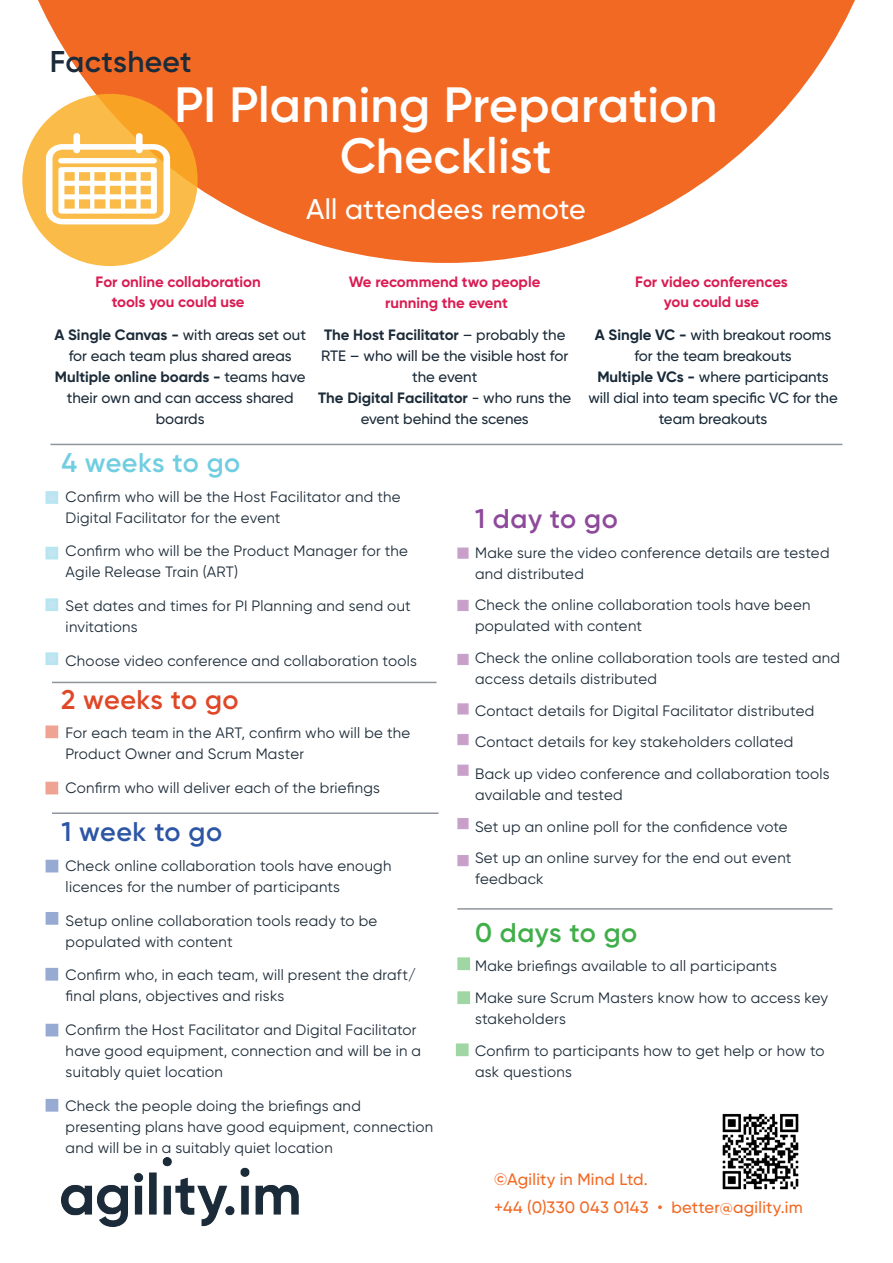
<style>
.page{position:relative;width:893px;height:1263px;background:#fff}
.page>*{position:absolute;margin:0;border:0;box-sizing:border-box;transform-origin:0 0}
.t1{font:600 49.5px/51px "Gilroy";letter-spacing:.005em;color:#fff;text-align:center}
.t2{font:600 30px "Gilroy";letter-spacing:.01em;color:#1c2b39}
.t3{font:500 28.5px "Gilroy";letter-spacing:.01em;color:#fff}
.t4{font:600 27px "Gilroy";letter-spacing:.01em;color:#71cee1}
.t5{font:600 27px "Gilroy";letter-spacing:.01em;color:#e04726}
.t6{font:600 27px "Gilroy";letter-spacing:.02em;color:#40ae49}
.t7{font:600 27px "Gilroy";letter-spacing:.02em;color:#2d56a5}
.t8{font:600 27px "Gilroy";letter-spacing:.02em;color:#8e499b}
.t9{font:500 16.5px "Gilroy";letter-spacing:.015em;color:#f26924}
.t10{font:15px/21px "Gilroy";letter-spacing:.02em;color:#1c2b38}
.t11{font:500 15px/21px "Gilroy";color:#1c2b38;text-align:center}
.t12{font:500 15px/21px "Gilroy";color:#172938;text-align:center}
.t13{font:700 15px "Gilroy";color:#d91c52}
.s1{font-weight:700}
</style>
<div class="page">
<svg style="left:22px;top:0;width:833px;height:263px;fill:#f26924"></svg>
<img style="left:61px;top:1157px;width:238px;height:69px">
<hr style="left:52px;top:682px;width:385px;height:1px;background:#8e959c">
<div style="left:45px;top:491px;width:13px;height:13px;background:#b8e6f0"></div>
<div style="left:45px;top:547px;width:13px;height:12px;background:#bae6f0"></div>
<div style="left:45px;top:598px;width:13px;height:13px;background:#b8e6f0"></div>
<div style="left:46px;top:860px;width:12px;height:12px;background:#96aad2"></div>
<div style="left:46px;top:912px;width:12px;height:13px;background:#96aad2"></div>
<div style="left:45px;top:968px;width:13px;height:12px;background:#96aad2"></div>
<div style="left:46px;top:1024px;width:12px;height:12px;background:#96aad2"></div>
<div style="left:457px;top:547px;width:12px;height:12px;background:#c99fc7"></div>
<div style="left:457px;top:600px;width:12px;height:11px;background:#c99fc7"></div>
<div style="left:457px;top:654px;width:12px;height:11px;background:#c99fc7"></div>
<div style="left:457px;top:703px;width:12px;height:11px;background:#c99fc7"></div>
<div style="left:457px;top:734px;width:12px;height:11px;background:#c99fc7"></div>
<div style="left:457px;top:764px;width:12px;height:12px;background:#c99fc7"></div>
<div style="left:457px;top:818px;width:12px;height:11px;background:#c99fc7"></div>
<div style="left:457px;top:855px;width:12px;height:11px;background:#c99fc7"></div>
<div style="left:45px;top:725px;width:13px;height:13px;background:#efa392"></div>
<div style="left:45px;top:782px;width:13px;height:12px;background:#efa392"></div>
<div style="left:457px;top:957px;width:13px;height:13px;background:#9fd6a4"></div>
<div style="left:457px;top:991px;width:13px;height:13px;background:#9fd6a4"></div>
<hr style="left:50px;top:444px;width:792px;height:1px;background:#8e959c">
<svg style="left:22px;top:94px;width:176px;height:172px;background:#fab541"></svg>
<svg style="left:46px;top:133px;width:124px;height:91px"></svg>
<div style="left:46px;top:1099px;width:12px;height:13px;background:#96aad2"></div>
<div style="left:45px;top:652px;width:13px;height:13px;background:#b8e6f0"></div>
<div style="left:456px;top:1043px;width:13px;height:13px;background:#9fd6a4"></div>
<hr style="left:52px;top:812px;width:387px;height:2px;background:#8e959c">
<hr style="left:457px;top:908px;width:375px;height:2px;background:#8e959c">
<img style="left:722px;top:1113px;width:77px;height:77px">
<p class="t2" style="left:50px;top:43px;width:143px">Factsheet</p>
<p class="t1" style="left:175px;top:79px;width:544px">PI Planning Preparation<br>Checklist</p>
<p class="t13" style="left:96px;top:273px;width:167px">For online collaboration</p>
<p class="t13" style="left:112px;top:292px;width:134px">tools you could use</p>
<p class="t3" style="left:306px;top:191px;width:281px">All attendees remote</p>
<p class="t13" style="left:349px;top:273px;width:193px">We recommend two people</p>
<p class="t13" style="left:385px;top:294px;width:124px">running the event</p>
<p class="t13" style="left:635px;top:273px;width:154px">For video conferences</p>
<p class="t13" style="left:664px;top:292px;width:97px">you could use</p>
<p class="t11" style="left:54px;top:324px;width:253px"><span class="s1">A Single Canvas -</span> with areas set out for each team plus shared areas</p>
<p class="t11" style="left:55px;top:366px;width:252px"><span class="s1">Multiple online boards -</span> teams have their own and can access shared boards</p>
<p class="t11" style="left:321px;top:324px;width:249px"><span class="s1">The Host Facilitator</span> – probably the<br>RTE – who will be the visible host for the event</p>
<p class="t11" style="left:318px;top:387px;width:255px"><span class="s1">The Digital Facilitator</span> - who runs the event behind the scenes</p>
<p class="t12" style="left:595px;top:324px;width:238px"><span class="s1">A Single VC -</span> with breakout rooms for the team breakouts</p>
<p class="t12" style="left:588px;top:366px;width:251px"><span class="s1">Multiple VCs -</span> where participants will dial into team specific VC for the team breakouts</p>
<p class="t4" style="left:61px;top:446px;width:180px">4 weeks to go</p>
<p class="t10" style="left:66px;top:486px;width:336px">Confirm who will be the Host Facilitator and the<br>Digital Facilitator for the event</p>
<p class="t10" style="left:66px;top:540px;width:344px">Confirm who will be the Product Manager for the<br>Agile Release Train (ART)</p>
<p class="t10" style="left:66px;top:595px;width:347px">Set dates and times for PI Planning and send out invitations</p>
<p class="t10" style="left:66px;top:650px;width:353px">Choose video conference and collaboration tools</p>
<p class="t5" style="left:61px;top:682px;width:179px">2 weeks to go</p>
<p class="t10" style="left:65px;top:722px;width:346px">For each team in the ART, confirm who will be the<br>Product Owner and Scrum Master</p>
<p class="t10" style="left:65px;top:777px;width:316px">Confirm who will deliver each of the briefings</p>
<p class="t7" style="left:61px;top:815px;width:162px">1 week to go</p>
<p class="t10" style="left:66px;top:855px;width:327px">Check online collaboration tools have enough licences for the number of participants</p>
<p class="t10" style="left:66px;top:910px;width:313px">Setup online collaboration tools ready to be populated with content</p>
<p class="t10" style="left:66px;top:964px;width:352px">Confirm who, in each team, will present the draft/ final plans, objectives and risks</p>
<p class="t10" style="left:66px;top:1019px;width:357px">Confirm the Host Facilitator and Digital Facilitator have good equipment, connection and will be in a suitably quiet location</p>
<p class="t10" style="left:66px;top:1095px;width:369px">Check the people doing the briefings and presenting plans have good equipment, connection and will be in a suitably quiet location</p>
<p class="t8" style="left:475px;top:502px;width:144px">1 day to go</p>
<p class="t10" style="left:475px;top:542px;width:356px">Make sure the video conference details are tested and distributed</p>
<p class="t10" style="left:475px;top:594px;width:337px">Check the online collaboration tools have been populated with content</p>
<p class="t10" style="left:475px;top:647px;width:367px">Check the online collaboration tools are tested and access details distributed</p>
<p class="t10" style="left:475px;top:700px;width:341px">Contact details for Digital Facilitator distributed</p>
<p class="t10" style="left:475px;top:731px;width:320px">Contact details for key stakeholders collated</p>
<p class="t10" style="left:475px;top:763px;width:356px">Back up video conference and collaboration tools available and tested</p>
<p class="t10" style="left:475px;top:816px;width:314px">Set up an online poll for the confidence vote</p>
<p class="t10" style="left:475px;top:847px;width:318px">Set up an online survey for the end out event feedback</p>
<p class="t6" style="left:475px;top:916px;width:164px">0 days to go</p>
<p class="t10" style="left:475px;top:955px;width:303px">Make briefings available to all participants</p>
<p class="t10" style="left:475px;top:987px;width:354px">Make sure Scrum Masters know how to access key stakeholders</p>
<p class="t10" style="left:475px;top:1040px;width:351px">Confirm to participants how to get help or how to ask questions</p>
<p class="t9" style="left:494px;top:1168px;width:155px">©Agility in Mind Ltd.</p>
<p class="t9" style="left:494px;top:1197px;width:310px">+44 (0)330 043 0143 • better@agility.im</p>
</div>
